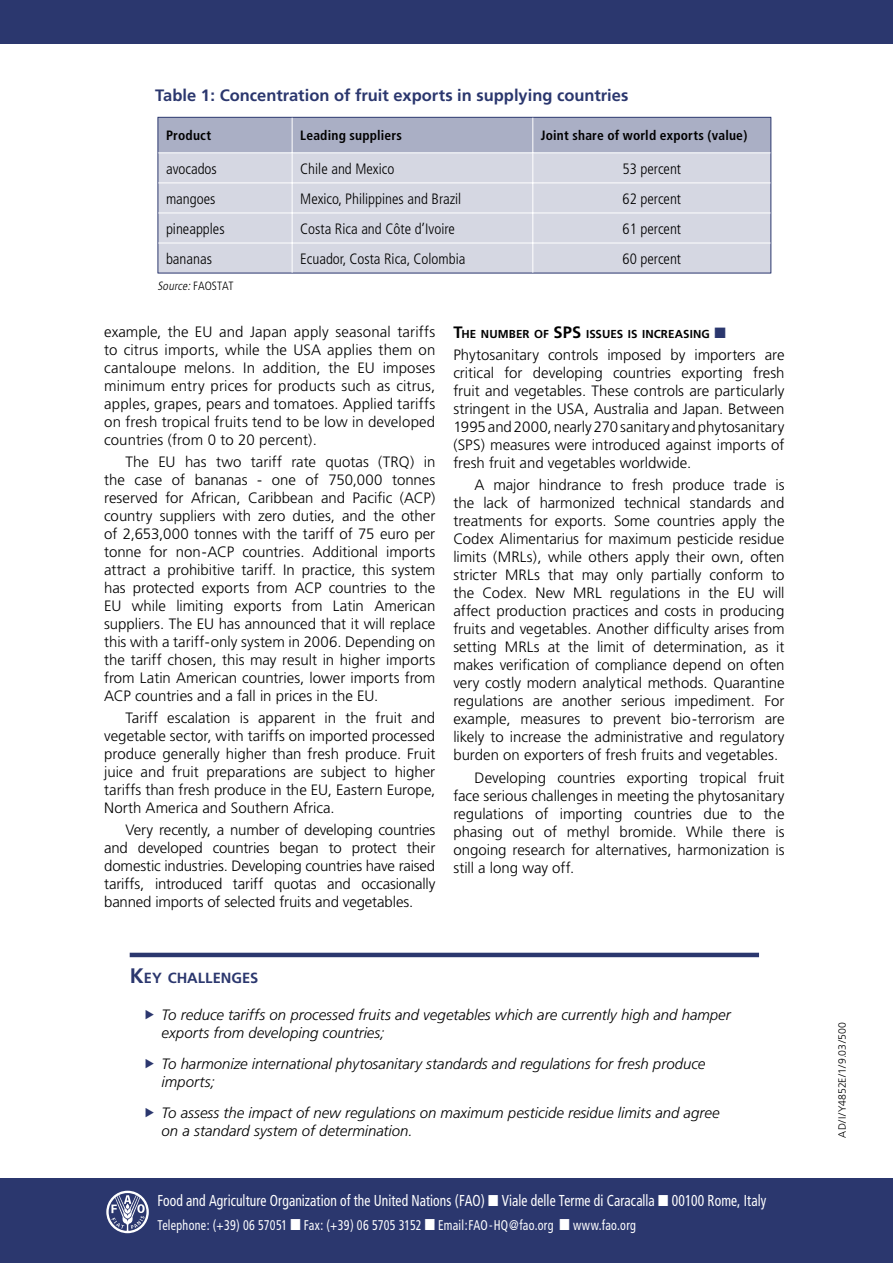
<style>
.page{position:relative;width:893px;height:1263px;background:#fff}
.page>*{position:absolute;margin:0;border:0;box-sizing:border-box;transform-origin:0 0}
.t1{font:700 16.5px "Frutiger";color:#2b376e}
.t2{font:condensed 15.9px "Frutiger";letter-spacing:.01em;color:#fff;scale:.85 1}
.t3{font:300 15px/18px "Frutiger";color:#000;text-align:justify}
.t4{font:italic 300 15px/18px "Frutiger";color:#000}
.t5{font:300 condensed 15px "Frutiger";color:#000}
.t6{font:700 14.7px "Frutiger";color:#2b376e}
.t7{font:condensed 14.1px "Frutiger";letter-spacing:.02em;color:#fff;scale:.85 1}
.t8{font:700 condensed 13.5px "Frutiger";letter-spacing:.015em;color:#000}
.t9{font:italic 300 condensed 12px "Frutiger";color:#000}
.t10{font:700 11.55px "Frutiger";letter-spacing:.005em;color:#000}
.t11{font:300 10.5px "Frutiger";letter-spacing:.005em;color:#000}
.s1{font-style:normal}
.s2{font-size:16.5px}
.s3{font-size:21px}
</style>
<div class="page">
<div style="left:0;top:0;width:893px;height:44px;background:#2b376e"></div>
<hr style="left:130px;top:953px;width:629px;height:4px;background:#2b376e">
<div style="left:0;top:1178px;width:893px;height:85px;background:#2b376e"></div>
<svg style="left:106px;top:1191px;width:43px;height:42px"></svg>
<div style="left:159px;top:118px;width:611px;height:35px;background:#aaafc5"></div>
<div style="left:159px;top:154px;width:611px;height:119px;background:#d5d7e2"></div>
<hr style="left:158px;top:153px;width:1px;height:30px;background:#2b376e">
<hr style="left:770px;top:153px;width:1px;height:30px;background:#2b376e">
<hr style="left:158px;top:183px;width:1px;height:30px;background:#2b376e">
<hr style="left:770px;top:183px;width:1px;height:30px;background:#2b376e">
<hr style="left:158px;top:213px;width:1px;height:30px;background:#2b376e">
<hr style="left:770px;top:213px;width:1px;height:30px;background:#2b376e">
<hr style="left:158px;top:243px;width:1px;height:30px;background:#2b376e">
<hr style="left:770px;top:243px;width:1px;height:30px;background:#2b376e">
<hr style="left:158px;top:273px;width:134px;height:1px;background:#2b376e">
<hr style="left:292px;top:273px;width:241px;height:1px;background:#2b376e">
<hr style="left:533px;top:273px;width:238px;height:1px;background:#2b376e">
<hr style="left:292px;top:153px;width:1px;height:30px;background:#fff">
<hr style="left:533px;top:153px;width:1px;height:30px;background:#fff">
<hr style="left:158px;top:183px;width:134px;height:1px;background:#fff">
<hr style="left:292px;top:183px;width:241px;height:1px;background:#fff">
<hr style="left:292px;top:183px;width:1px;height:30px;background:#fff">
<hr style="left:533px;top:183px;width:237px;height:1px;background:#fff">
<hr style="left:533px;top:183px;width:1px;height:30px;background:#fff">
<hr style="left:158px;top:213px;width:134px;height:1px;background:#fff">
<hr style="left:292px;top:213px;width:241px;height:1px;background:#fff">
<hr style="left:292px;top:213px;width:1px;height:30px;background:#fff">
<hr style="left:533px;top:213px;width:237px;height:1px;background:#fff">
<hr style="left:533px;top:213px;width:1px;height:30px;background:#fff">
<hr style="left:158px;top:243px;width:134px;height:1px;background:#fff">
<hr style="left:292px;top:243px;width:241px;height:1px;background:#fff">
<hr style="left:292px;top:243px;width:1px;height:30px;background:#fff">
<hr style="left:533px;top:243px;width:237px;height:1px;background:#fff">
<hr style="left:533px;top:243px;width:1px;height:30px;background:#fff">
<hr style="left:158px;top:117px;width:134px;height:1px;background:#2b376e">
<hr style="left:158px;top:118px;width:1px;height:35px;background:#2b376e">
<hr style="left:292px;top:117px;width:241px;height:1px;background:#2b376e">
<hr style="left:533px;top:117px;width:238px;height:1px;background:#2b376e">
<hr style="left:770px;top:118px;width:1px;height:35px;background:#2b376e">
<hr style="left:292px;top:118px;width:1px;height:35px;background:#fff">
<hr style="left:533px;top:118px;width:1px;height:35px;background:#fff">
<hr style="left:158px;top:153px;width:134px;height:1px;background:#fff">
<p class="t1" style="left:155px;top:85px;width:475px">Table 1: Concentration of fruit exports in supplying countries</p>
<p class="t8" style="left:166px;top:128px;width:47px">Product</p>
<p class="t8" style="left:300px;top:128px;width:103px">Leading suppliers</p>
<p class="t8" style="left:541px;top:128px;width:208px">Joint share of world exports (value)</p>
<p class="t5" style="left:166px;top:160px;width:52px">avocados</p>
<p class="t5" style="left:300px;top:160px;width:96px">Chile and Mexico</p>
<p class="t5" style="left:623px;top:160px;width:60px">53 percent</p>
<p class="t5" style="left:166px;top:190px;width:51px">mangoes</p>
<p class="t5" style="left:300px;top:190px;width:163px">Mexico, Philippines and Brazil</p>
<p class="t5" style="left:623px;top:190px;width:60px">62 percent</p>
<p class="t5" style="left:166px;top:220px;width:60px">pineapples</p>
<p class="t5" style="left:300px;top:220px;width:156px">Costa Rica and Côte d’Ivoire</p>
<p class="t5" style="left:623px;top:220px;width:60px">61 percent</p>
<p class="t5" style="left:166px;top:250px;width:48px">bananas</p>
<p class="t5" style="left:300px;top:250px;width:167px">Ecuador, Costa Rica, Colombia</p>
<p class="t5" style="left:623px;top:250px;width:60px">60 percent</p>
<p class="t9" style="left:157px;top:279px;width:78px">Source:<span class="s1">FAOSTAT</span></p>
<p class="t3" style="left:104px;top:322px;width:333px">example, the EU and Japan apply seasonal tariffs to citrus imports, while the USA applies them on cantaloupe melons. In addition, the EU imposes minimum entry prices for products such as citrus, apples, grapes, pears and tomatoes. Applied tariffs on fresh tropical fruits tend to be low in developed countries (from 0 to 20 percent).</p>
<p class="t3" style="left:104px;top:453px;width:333px;text-indent:21px">The EU has two tariff rate quotas (TRQ) in the case of bananas - one of 750,000 tonnes reserved for African, Caribbean and Pacific (ACP) country suppliers with zero duties, and the other of 2,653,000 tonnes with the tariff of 75 euro per tonne for non-ACP countries. Additional imports attract a prohibitive tariff. In practice, this system has protected exports from ACP countries to the EU while limiting exports from Latin American suppliers. The EU has announced that it will replace this with a tariff-only system in 2006. Depending on the tariff chosen, this may result in higher imports from Latin American countries, lower imports from ACP countries and a fall in prices in the EU.</p>
<p class="t3" style="left:104px;top:709px;width:333px;text-indent:21px">Tariff escalation is apparent in the fruit and vegetable sector, with tariffs on imported processed produce generally higher than fresh produce. Fruit juice and fruit preparations are subject to higher tariffs than fresh produce in the EU, Eastern Europe, North America and Southern Africa.</p>
<p class="t3" style="left:104px;top:821px;width:333px;text-indent:21px">Very recently, a number of developing countries and developed countries began to protect their domestic industries. Developing countries have raised tariffs, introduced tariff quotas and occasionally banned imports of selected fruits and vegetables.</p>
<p class="t10" style="left:453px;top:327px;width:258px"><span class="s2">T</span>HE NUMBER OF <span class="s2">SPS</span> ISSUES IS INCREASING</p>
<p class="t3" style="left:453px;top:346px;width:333px">Phytosanitary controls imposed by importers are critical for developing countries exporting fresh fruit and vegetables. These controls are particularly stringent in the USA, Australia and Japan. Between 1995 and 2000, nearly 270 sanitary and phytosanitary (SPS) measures were introduced against imports of fresh fruit and vegetables worldwide.</p>
<p class="t3" style="left:453px;top:476px;width:333px;text-indent:21px">A major hindrance to fresh produce trade is the lack of harmonized technical standards and treatments for exports. Some countries apply the Codex Alimentarius for maximum pesticide residue limits (MRLs), while others apply their own, often stricter MRLs that may only partially conform to the Codex. New MRL regulations in the EU will affect production practices and costs in producing fruits and vegetables. Another difficulty arises from setting MRLs at the limit of determination, as it makes verification of compliance depend on often very costly modern analytical methods. Quarantine regulations are another serious impediment. For example, measures to prevent bio-terrorism are likely to increase the administrative and regulatory burden on exporters of fresh fruits and vegetables.</p>
<p class="t3" style="left:453px;top:768px;width:333px;text-indent:21px">Developing countries exporting tropical fruit face serious challenges in meeting the phytosanitary regulations of importing countries due to the phasing out of methyl bromide. While there is ongoing research for alternatives, harmonization is still a long way off.</p>
<p class="t6" style="left:130px;top:969px;width:130px"><span class="s3">K</span>EY CHALLENGES</p>
<p class="t4" style="left:162px;top:1006px;width:571px">To reduce tariffs on processed fruits and vegetables which are currently high and hamper exports from developing countries;</p>
<p class="t4" style="left:162px;top:1054px;width:545px">To harmonize international phytosanitary standards and regulations for fresh produce imports;</p>
<p class="t4" style="left:162px;top:1103px;width:560px">To assess the impact of new regulations on maximum pesticide residue limits and agree on a standard system of determination.</p>
<p class="t2" style="left:157px;top:1191px;width:718px">Food and Agriculture Organization of the United Nations (FAO) Viale delle Terme di Caracalla 00100 Rome, Italy</p>
<p class="t7" style="left:157px;top:1217px;width:468px">Telephone: (+39) 06 57051 Fax: (+39) 06 5705 3152 Email:FAO-HQ@fao.org</p>
<p class="t7" style="left:573px;top:1217px;width:76px">www.fao.org</p>
<p class="t11" style="left:836px;top:1137px;width:117px;rotate:-90deg">AD/I/Y4852E/1/9.03/500</p>
</div>
